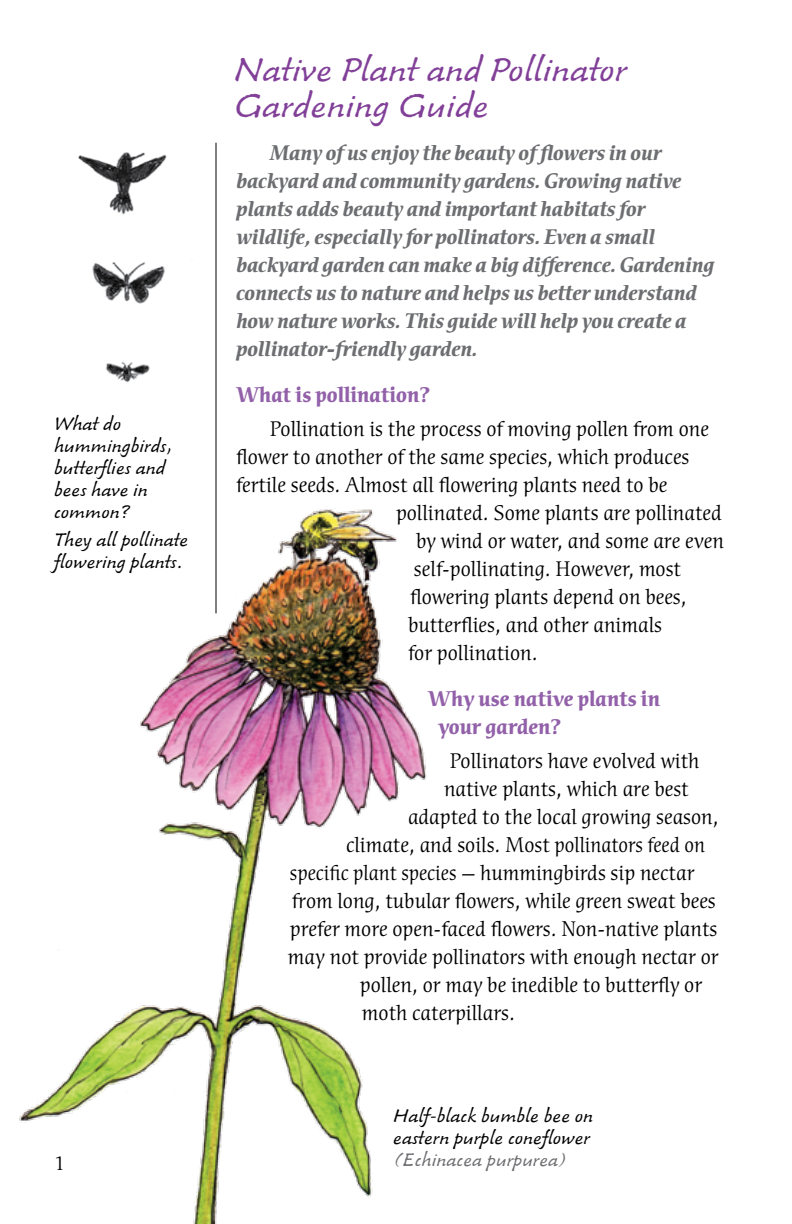
<style>
.page{position:relative;width:792px;height:1224px;background:#fff}
.page>*{position:absolute;margin:0;border:0;box-sizing:border-box;transform-origin:0 0}
.t1{font:36px/36px "Venture LT Script";color:#813f98}
.t2{font:22px "Cerigo ITC";color:#000}
.t3{font:italic 700 22px/28px "Cerigo ITC";color:#6d6e71}
.t4{font:700 22px/28px "Cerigo ITC";color:#9261a9}
.t5{font:22px "Cerigo ITC";color:#000;scale:.92 1}
.t6{font:20px/22px "Venture LT Script";color:#000}
.t7{font:20px "Venture LT Script";color:#6d6e71}
.t8{font:20px "Cerigo ITC";color:#000}
</style>
<div class="page">
<img style="left:19px;top:498px;width:408px;height:726px">
<hr style="left:216px;top:143px;width:1px;height:470px;background:#000">
<img style="left:78px;top:152px;width:89px;height:63px">
<img style="left:105px;top:362px;width:45px;height:21px">
<img style="left:92px;top:262px;width:73px;height:42px">
<p class="t6" style="left:54px;top:413px;width:120px">What do hummingbirds, butterflies and bees have in common?</p>
<p class="t6" style="left:54px;top:528px;width:136px">They all pollinate flowering plants.</p>
<p class="t8" style="left:54px;top:1153px;width:13px">1</p>
<h1 class="t1" style="left:234px;top:51px;width:394px">Native Plant and Pollinator<br>Gardening Guide</h1>
<p class="t3" style="left:236px;top:139px;width:480px;text-indent:34px">Many of us enjoy the beauty of flowers in our backyard and community gardens. Growing native plants adds beauty and important habitats for wildlife, especially for pollinators. Even a small backyard garden can make a big difference. Gardening connects us to nature and helps us better understand how nature works. This guide will help you create a pollinator-friendly garden.</p>
<p class="t4" style="left:236px;top:381px;width:196px">What is pollination?</p>
<p class="t2" style="left:270px;top:417px;width:440px">Pollination is the process of moving pollen from one</p>
<p class="t2" style="left:236px;top:445px;width:455px">flower to another of the same species, which produces</p>
<p class="t2" style="left:236px;top:473px;width:433px">fertile seeds. Almost all flowering plants need to be</p>
<p class="t2" style="left:396px;top:501px;width:327px">pollinated. Some plants are pollinated</p>
<p class="t2" style="left:416px;top:529px;width:310px">by wind or water, and some are even</p>
<p class="t2" style="left:414px;top:557px;width:269px">self-pollinating. However, most</p>
<p class="t2" style="left:410px;top:585px;width:278px">flowering plants depend on bees,</p>
<p class="t2" style="left:408px;top:613px;width:256px">butterflies, and other animals</p>
<p class="t2" style="left:408px;top:641px;width:131px">for pollination.</p>
<p class="t4" style="left:438px;top:685px;width:224px;text-indent:-10px">Why use native plants in your garden?</p>
<p class="t2" style="left:450px;top:749px;width:251px">Pollinators have evolved with</p>
<p class="t2" style="left:444px;top:777px;width:246px">native plants, which are best</p>
<p class="t2" style="left:408px;top:805px;width:312px">adapted to the local growing season,</p>
<p class="t2" style="left:346px;top:833px;width:361px">climate, and soils. Most pollinators feed on</p>
<p class="t5" style="left:290px;top:861px;width:441px">specific plant species — hummingbirds sip nectar</p>
<p class="t2" style="left:292px;top:889px;width:425px">from long, tubular flowers, while green sweat bees</p>
<p class="t2" style="left:290px;top:917px;width:429px">prefer more open-faced flowers. Non-native plants</p>
<p class="t2" style="left:288px;top:945px;width:432px">may not provide pollinators with enough nectar or</p>
<p class="t2" style="left:360px;top:973px;width:344px">pollen, or may be inedible to butterfly or</p>
<p class="t2" style="left:362px;top:1001px;width:154px">moth caterpillars.</p>
<p class="t6" style="left:393px;top:1105px;width:201px">Half-black bumble bee on eastern purple coneflower</p>
<p class="t7" style="left:393px;top:1149px;width:176px">(Echinacea purpurea)</p>
</div>
